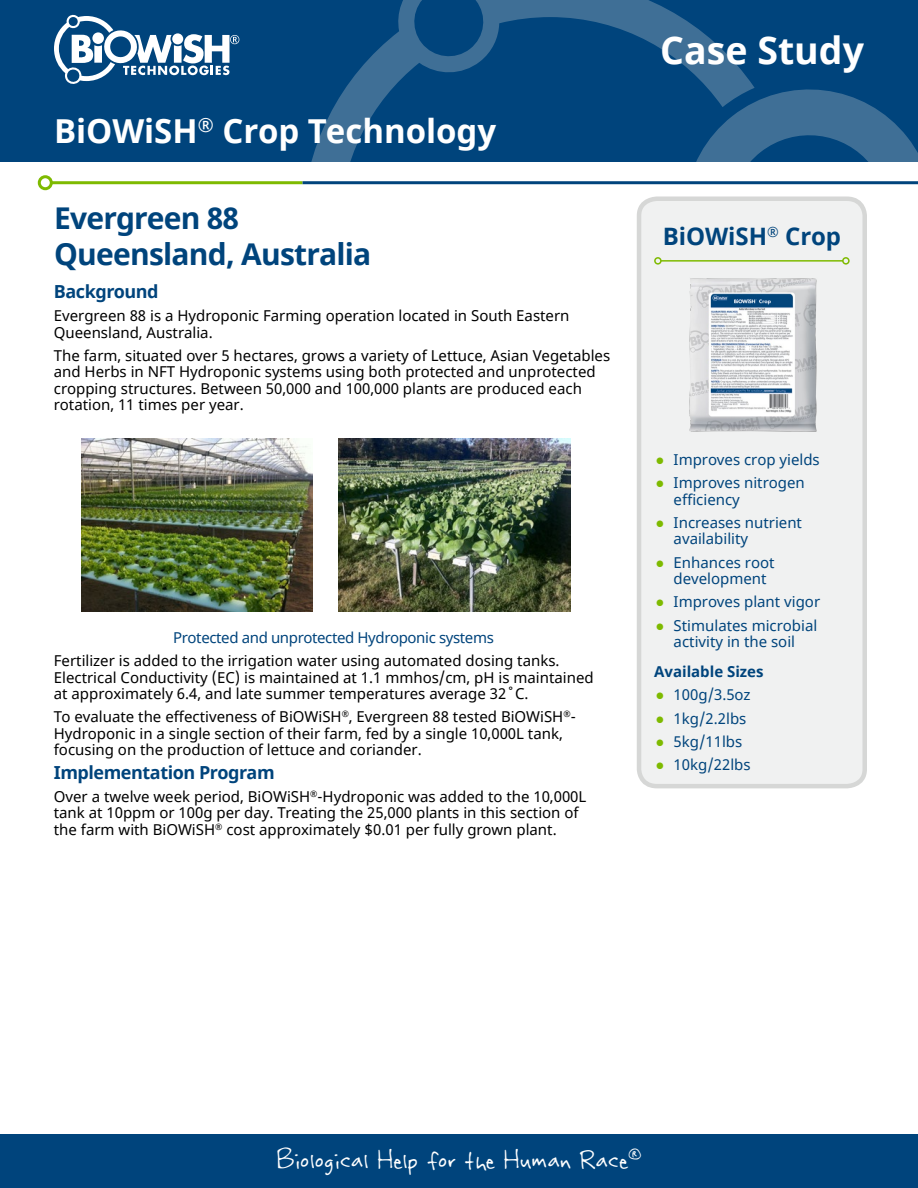
<style>
.page{position:relative;width:918px;height:1188px;background:#fff}
.page>*{position:absolute;margin:0;border:0;box-sizing:border-box;transform-origin:0 0}
.t1{font:700 37.5px "Noto Sans";color:#fff}
.t2{font:700 33px "Noto Sans";color:#fff}
.t3{font:700 30px/36px "Noto Sans";letter-spacing:-.025em;color:#00447c}
.t4{font:30px "Rabiohead";color:#fff}
.t5{font:700 24px "Noto Sans";color:#00447c}
.t6{font:700 18px "Noto Sans";letter-spacing:-.025em;color:#00447c}
.t7{font:15px/16.5px "Noto Sans";color:#000}
.t8{font:15px/16.5px "Noto Sans";color:#00447c}
.t9{font:15px "Noto Sans";letter-spacing:-.025em;color:#00447c}
.t10{font:700 15px "Noto Sans";color:#00447c}
.s1{color:#7eba00}
</style>
<div class="page">
<div style="left:0;top:0;width:918px;height:162px;background:#00447c"></div>
<svg style="left:54px;top:15px;width:185px;height:69px"></svg>
<svg style="left:311px;top:0;width:433px;height:162px"></svg>
<svg style="left:669px;top:74px;width:249px;height:88px"></svg>
<div style="left:0;top:1134px;width:918px;height:54px;background:#00447c"></div>
<div style="left:639px;top:199px;width:226px;height:587px;background:#f0f1f1;border-radius:17px"></div>
<div style="left:637px;top:196px;width:230px;height:592px;border:4px solid #d6d7d6;border-radius:17px"></div>
<hr style="left:661px;top:260px;width:182px;height:2px;background:#7eba00">
<div style="left:654px;top:257px;width:8px;height:8px;border:2px solid #7eba00;border-radius:50%"></div>
<div style="left:842px;top:257px;width:8px;height:8px;border:2px solid #7eba00;border-radius:50%"></div>
<img style="left:689px;top:278px;width:128px;height:154px">
<hr style="left:51px;top:181px;width:252px;height:3px;background:#7eba00">
<div style="left:38px;top:175px;width:15px;height:15px;border:3px solid #7eba00;border-radius:50%"></div>
<hr style="left:303px;top:181px;width:615px;height:3px;background:#00447c">
<img style="left:81px;top:439px;width:231px;height:173px">
<img style="left:338px;top:439px;width:232px;height:173px">
<h2 class="t2" style="left:54px;top:108px;width:444px">BiOWiSH<sup>®</sup> Crop Technology</h2>
<h3 class="t3" style="left:54px;top:200px;width:319px">Evergreen 88<br>Queensland, Australia</h3>
<p class="t6" style="left:54px;top:279px;width:106px">Background</p>
<p class="t7" style="left:54px;top:308px;width:517px">Evergreen 88 is a Hydroponic Farming operation located in South Eastern<br>Queensland, Australia.</p>
<p class="t7" style="left:54px;top:348px;width:558px">The farm, situated over 5 hectares, grows a variety of Lettuce, Asian Vegetables and Herbs in NFT Hydroponic systems using both protected and unprotected cropping structures. Between 50,000 and 100,000 plants are produced each rotation, 11 times per year.</p>
<p class="t9" style="left:173px;top:627px;width:322px">Protected and unprotected Hydroponic systems</p>
<p class="t7" style="left:54px;top:653px;width:541px">Fertilizer is added to the irrigation water using automated dosing tanks.<br>Electrical Conductivity (EC) is maintained at 1.1 mmhos/cm, pH is maintained at approximately 6.4, and late summer temperatures average 32˚C.</p>
<p class="t7" style="left:54px;top:709px;width:523px">To evaluate the effectiveness of BiOWiSH<sup>®</sup>, Evergreen 88 tested BiOWiSH<sup>®</sup>-<br>Hydroponic in a single section of their farm, fed by a single 10,000L tank, focusing on the production of lettuce and coriander.</p>
<p class="t6" style="left:54px;top:759px;width:222px">Implementation Program</p>
<p class="t7" style="left:54px;top:789px;width:534px">Over a twelve week period, BiOWiSH<sup>®</sup>-Hydroponic was added to the 10,000L tank at 10ppm or 100g per day. Treating the 25,000 plants in this section of the farm with BiOWiSH<sup>®</sup> cost approximately $0.01 per fully grown plant.</p>
<h1 class="t1" style="left:660px;top:24px;width:205px">Case Study</h1>
<h3 class="t5" style="left:663px;top:219px;width:180px">BiOWiSH<sup>®</sup> Crop</h3>
<p class="t8" style="left:656px;top:452px;width:166px"><span class="s1">●</span> Improves crop yields</p>
<p class="t8" style="left:674px;top:475px;width:133px;text-indent:-18px"><span class="s1">●</span> Improves nitrogen efficiency</p>
<p class="t8" style="left:674px;top:515px;width:130px;text-indent:-18px"><span class="s1">●</span> Increases nutrient availability</p>
<p class="t8" style="left:674px;top:554px;width:102px;text-indent:-18px"><span class="s1">●</span> Enhances root development</p>
<p class="t8" style="left:656px;top:594px;width:166px"><span class="s1">●</span> Improves plant vigor</p>
<p class="t8" style="left:656px;top:617px;width:163px;text-align:center"><span class="s1">●</span> Stimulates microbial activity in the soil</p>
<p class="t10" style="left:654px;top:661px;width:111px">Available Sizes</p>
<p class="t8" style="left:656px;top:687px;width:97px"><span class="s1">●</span> 100g/3.5oz</p>
<p class="t8" style="left:656px;top:710px;width:92px"><span class="s1">●</span> 1kg/2.2lbs</p>
<p class="t8" style="left:656px;top:734px;width:88px"><span class="s1">●</span> 5kg/11lbs</p>
<p class="t8" style="left:656px;top:757px;width:97px"><span class="s1">●</span> 10kg/22lbs</p>
<h3 class="t4" style="left:277px;top:1142px;width:366px">Biological Help for the Human Race<sup>®</sup></h3>
</div>
